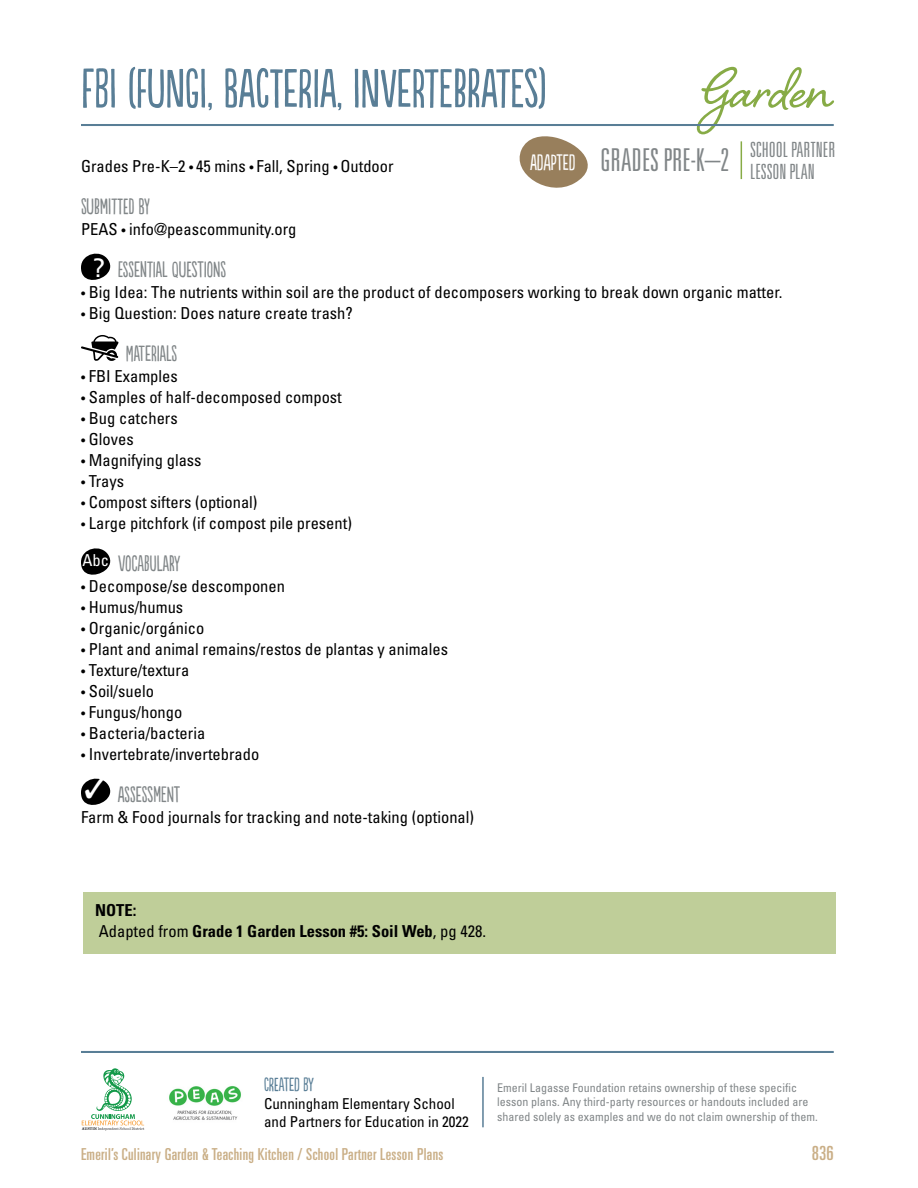
<style>
.page{position:relative;width:918px;height:1188px;background:#fff}
.page>*{position:absolute;margin:0;border:0;box-sizing:border-box;transform-origin:0 0}
.t1{font:72.75px "Shelby";color:#87ab46}
.t2{font:51.3px "Populaire";color:#597e96}
.t3{font:300 ultra-condensed 31.5px "Univers LT Std";color:#818688}
.t4{font:21px "Populaire";color:#818688}
.t5{font:300 ultra-condensed 21px/22.5px "Univers LT Std";color:#818688}
.t6{font:21px "Populaire";letter-spacing:.01em;color:#fff}
.t7{font:ultra-condensed 19.5px "Univers LT Std";color:#caaf87}
.t8{font:18px "Populaire";color:#597e96}
.t9{font:condensed 16.5px "Univers LT Std";color:#000}
.t10{font:ultra-condensed 16.5px "Univers LT Std";letter-spacing:.02em;color:#caaf87}
.t11{font:700 condensed 16.5px/21px "Univers LT Std";color:#000}
.t12{font:condensed 15px/18px "Univers LT Std";color:#000}
.t13{font:condensed 12px/14.4px "Univers LT Std";color:#818688}
.s1{font-size:12.75px}
.s2{font-family:"Univers LT Std";font-size:25.5px;color:#fff}
.s3{font-weight:400}
</style>
<div class="page">
<hr style="left:81px;top:1051px;width:753px;height:2px;background:#597e96">
<hr style="left:482px;top:1077px;width:2px;height:50px;background:#597e96">
<svg style="left:82px;top:1068px;width:62px;height:63px"></svg>
<img style="left:169px;top:1086px;width:72px;height:34px">
<hr style="left:81px;top:124px;width:753px;height:2px;background:#597e96">
<hr style="left:741px;top:141px;width:1px;height:38px;background:#87ab46">
<svg style="left:81px;top:253px;width:30px;height:27px"></svg>
<svg style="left:81px;top:335px;width:38px;height:26px"></svg>
<svg style="left:81px;top:548px;width:30px;height:27px"></svg>
<svg style="left:81px;top:778px;width:30px;height:27px"></svg>
<svg style="left:519px;top:136px;width:69px;height:52px"></svg>
<div style="left:83px;top:892px;width:753px;height:61px;background:#bfce99"></div>
<h2 class="t2" style="left:81px;top:60px;width:468px">FBI (FUNGI, BACTERIA, INVERTEBRATES)</h2>
<h1 class="t1" style="left:704px;top:39px;width:131px">Garden</h1>
<p class="t5" style="left:750px;top:138px;width:87px">SCHOOL PARTNER<br>LESSON PLAN</p>
<h3 class="t3" style="left:600px;top:144px;width:131px">GRADES PRE-K–2</h3>
<p class="t6" style="left:530px;top:151px;width:47px">ADAPTED</p>
<p class="t9" style="left:81px;top:156px;width:314px">Grades Pre-K–2 <span class="s1">•</span> 45 mins <span class="s1">•</span> Fall, Spring <span class="s1">•</span> Outdoor</p>
<p class="t4" style="left:81px;top:195px;width:71px">SUBMITTED BY</p>
<p class="t9" style="left:81px;top:219px;width:217px">PEAS <span class="s1">•</span> info@peascommunity.org</p>
<p class="t4" style="left:93px;top:258px;width:134px"><span class="s2">?</span> ESSENTIAL QUESTIONS</p>
<p class="t9" style="left:81px;top:282px;width:703px"><span class="s1">•</span> Big Idea: The nutrients within soil are the product of decomposers working to break down organic matter.</p>
<p class="t9" style="left:81px;top:303px;width:273px"><span class="s1">•</span> Big Question: Does nature create trash?</p>
<p class="t4" style="left:126px;top:342px;width:52px">MATERIALS</p>
<p class="t9" style="left:81px;top:366px;width:98px"><span class="s1">•</span> FBI Examples</p>
<p class="t9" style="left:81px;top:387px;width:262px"><span class="s1">•</span> Samples of half-decomposed compost</p>
<p class="t9" style="left:81px;top:408px;width:98px"><span class="s1">•</span> Bug catchers</p>
<p class="t9" style="left:81px;top:429px;width:54px"><span class="s1">•</span> Gloves</p>
<p class="t9" style="left:81px;top:450px;width:122px"><span class="s1">•</span> Magnifying glass</p>
<p class="t9" style="left:81px;top:471px;width:45px"><span class="s1">•</span> Trays</p>
<p class="t9" style="left:81px;top:492px;width:178px"><span class="s1">•</span> Compost sifters (optional)</p>
<p class="t9" style="left:81px;top:513px;width:272px"><span class="s1">•</span> Large pitchfork (if compost pile present)</p>
<p class="t4" style="left:82px;top:552px;width:100px"><sup>Abc</sup> VOCABULARY</p>
<p class="t9" style="left:81px;top:576px;width:206px"><span class="s1">•</span> Decompose/se descomponen</p>
<p class="t9" style="left:81px;top:597px;width:104px"><span class="s1">•</span> Humus/humus</p>
<p class="t9" style="left:81px;top:618px;width:125px"><span class="s1">•</span> Organic/orgánico</p>
<p class="t9" style="left:81px;top:639px;width:369px"><span class="s1">•</span> Plant and animal remains/restos de plantas y animales</p>
<p class="t9" style="left:81px;top:660px;width:110px"><span class="s1">•</span> Texture/textura</p>
<p class="t9" style="left:81px;top:681px;width:74px"><span class="s1">•</span> Soil/suelo</p>
<p class="t9" style="left:81px;top:702px;width:103px"><span class="s1">•</span> Fungus/hongo</p>
<p class="t9" style="left:81px;top:723px;width:126px"><span class="s1">•</span> Bacteria/bacteria</p>
<p class="t9" style="left:81px;top:744px;width:180px"><span class="s1">•</span> Invertebrate/invertebrado</p>
<p class="t4" style="left:84px;top:783px;width:96px"><sup>✓</sup> ASSESSMENT</p>
<p class="t9" style="left:81px;top:807px;width:395px">Farm &amp; Food journals for tracking and note-taking (optional)</p>
<p class="t11" style="left:95px;top:900px;width:392px">NOTE:<br><span class="s3">Adapted from</span> Grade 1 Garden Lesson #5: Soil Web<span class="s3">, pg 428.</span></p>
<p class="t8" style="left:264px;top:1075px;width:51px">CREATED BY</p>
<p class="t12" style="left:264px;top:1095px;width:206px">Cunningham Elementary School and Partners for Education in 2022</p>
<p class="t13" style="left:497px;top:1080px;width:322px">Emeril Lagasse Foundation retains ownership of these specific lesson plans. Any third-party resources or handouts included are shared solely as examples and we do not claim ownership of them.</p>
<p class="t10" style="left:81px;top:1145px;width:364px">Emeril’s Culinary Garden &amp; Teaching Kitchen / School Partner Lesson Plans</p>
<p class="t7" style="left:812px;top:1142px;width:23px">836</p>
</div>
